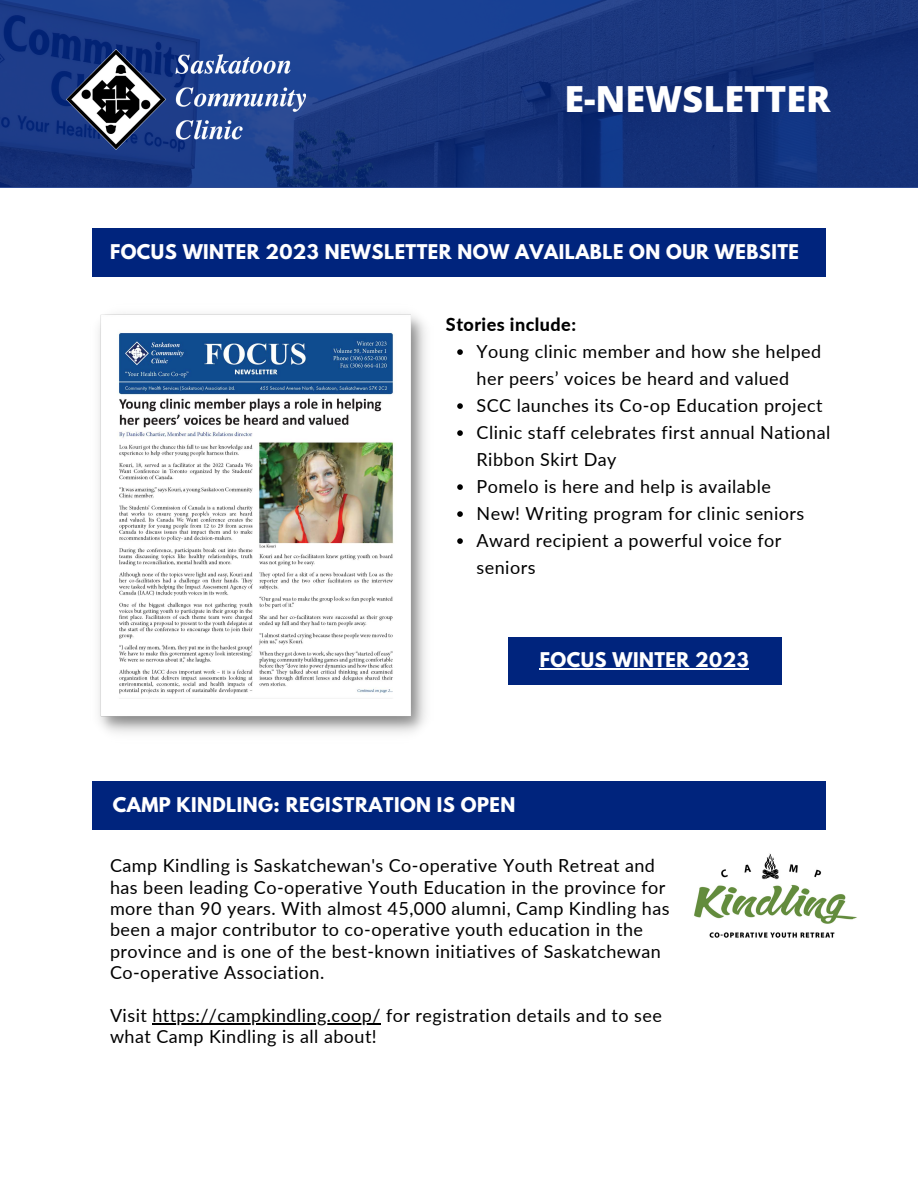
<style>
.page{position:relative;width:918px;height:1188px;background:#fff}
.page>*{position:absolute;margin:0;border:0;box-sizing:border-box;transform-origin:0 0}
.t1{font:800 36px "Open Sans";color:#fff}
.t2{font:18px/27px "Lato";letter-spacing:.025em;color:#000}
.t3{font:700 18px "League Spartan";letter-spacing:.025em;color:#fff}
.t4{font:800 18px "Lato";letter-spacing:.025em;color:#000}
</style>
<div class="page">
<svg style="left:0;top:0;width:918px;height:187px;background:#183680"></svg>
<img style="left:67px;top:49px;width:238px;height:100px">
<div style="left:92px;top:228px;width:734px;height:49px;background:#00247d"></div>
<img style="left:98px;top:314px;width:328px;height:419px">
<svg style="left:457px;top:349px;width:6px;height:6px"></svg>
<svg style="left:457px;top:403px;width:6px;height:6px"></svg>
<svg style="left:457px;top:430px;width:6px;height:6px"></svg>
<svg style="left:457px;top:484px;width:6px;height:6px"></svg>
<svg style="left:457px;top:511px;width:6px;height:6px"></svg>
<svg style="left:457px;top:538px;width:6px;height:6px"></svg>
<hr style="left:152px;top:1023px;width:229px;height:1px;background:#000">
<div style="left:92px;top:781px;width:734px;height:49px;background:#00247d"></div>
<img style="left:694px;top:853px;width:163px;height:85px">
<div style="left:508px;top:637px;width:273px;height:48px;background:#00247d"></div>
<hr style="left:540px;top:669px;width:209px;height:1px;background:#fff">
<h1 class="t1" style="left:564px;top:74px;width:268px">E-NEWSLETTER</h1>
<p class="t3" style="left:110px;top:243px;width:691px">FOCUS WINTER 2023 NEWSLETTER NOW AVAILABLE ON OUR WEBSITE</p>
<p class="t4" style="left:446px;top:314px;width:132px">Stories include:</p>
<p class="t2" style="left:477px;top:338px;width:355px">Young clinic member and how she helped her peers’ voices be heard and valued<br>SCC launches its Co-op Education project Clinic staff celebrates first annual National Ribbon Skirt Day<br>Pomelo is here and help is available<br>New! Writing program for clinic seniors Award recipient a powerful voice for seniors</p>
<p class="t3" style="left:540px;top:651px;width:210px">FOCUS WINTER 2023</p>
<p class="t3" style="left:113px;top:796px;width:404px">CAMP KINDLING: REGISTRATION IS OPEN</p>
<p class="t2" style="left:110px;top:855px;width:561px;line-height:21.3px">Camp Kindling is Saskatchewan's Co-operative Youth Retreat and has been leading Co-operative Youth Education in the province for more than 90 years. With almost 45,000 alumni, Camp Kindling has been a major contributor to co-operative youth education in the province and is one of the best-known initiatives of Saskatchewan Co-operative Association.</p>
<p class="t2" style="left:110px;top:1004px;width:553px;line-height:21.3px">Visit https://campkindling.coop/ for registration details and to see what Camp Kindling is all about!</p>
</div>
